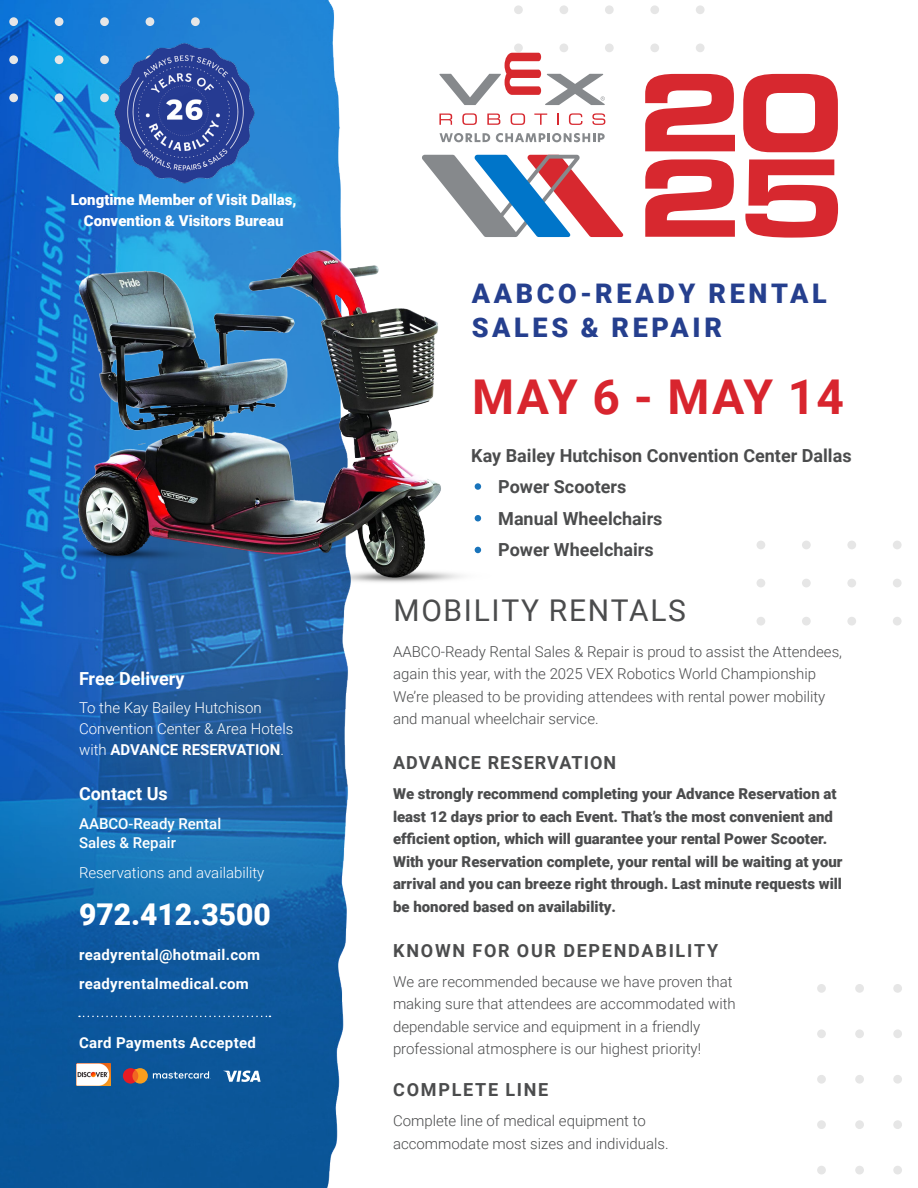
<style>
.page{position:relative;width:918px;height:1188px;background:#fff}
.page>*{position:absolute;margin:0;border:0;box-sizing:border-box;transform-origin:0 0}
.t1{font:700 48px "Roboto";letter-spacing:.02em;color:#d8252e}
.t2{font:30px "Roboto";letter-spacing:.055em;color:#4b4c4d}
.t3{font:900 30px "Roboto";color:#fff}
.t4{font:900 27px "Roboto";letter-spacing:.135em;color:#253f8e}
.t5{font:700 18px "Roboto";color:#4b4c4d}
.t6{font:700 18px "Roboto";letter-spacing:.095em;color:#4b4c4d}
.t7{font:700 18px "Roboto";color:#fff}
.t8{font:700 18px "Roboto";letter-spacing:.06em;color:#4b4c4d}
.t9{font:300 15px/22.5px "Roboto";color:#4b4c4d}
.t10{font:900 15px/22.5px "Roboto";color:#4b4c4d}
.t11{font:300 15px/21px "Roboto";color:#fff}
.t12{font:700 15px "Roboto";letter-spacing:.02em;color:#fff}
.t13{font:900 15px/21px "Roboto";color:#fff;text-align:center}
.t14{font:500 15px/19.5px "Roboto";color:#fff}
.s1{font-weight:700}
</style>
<div class="page">
<img style="left:0;top:0;width:589px;height:1188px">
<img style="left:12px;top:188px;width:495px;height:452px">
<div style="left:9px;top:93px;width:9px;height:9px;background:#e6e6e6;border-radius:50%"></div>
<div style="left:55px;top:93px;width:8px;height:9px;background:#e6e6e6;border-radius:50%"></div>
<div style="left:100px;top:93px;width:9px;height:9px;background:#e6e6e6;border-radius:50%"></div>
<div style="left:9px;top:55px;width:9px;height:9px;background:#e6e6e6;border-radius:50%"></div>
<div style="left:55px;top:55px;width:8px;height:9px;background:#e6e6e6;border-radius:50%"></div>
<div style="left:100px;top:55px;width:9px;height:9px;background:#e6e6e6;border-radius:50%"></div>
<div style="left:9px;top:17px;width:9px;height:9px;background:#e6e6e6;border-radius:50%"></div>
<div style="left:55px;top:17px;width:8px;height:9px;background:#e6e6e6;border-radius:50%"></div>
<div style="left:100px;top:17px;width:9px;height:9px;background:#e6e6e6;border-radius:50%"></div>
<div style="left:146px;top:17px;width:8px;height:9px;background:#e6e6e6;border-radius:50%"></div>
<div style="left:191px;top:17px;width:9px;height:9px;background:#e6e6e6;border-radius:50%"></div>
<div style="left:817px;top:984px;width:9px;height:9px;background:#e6e6e6;border-radius:50%"></div>
<div style="left:817px;top:1029px;width:9px;height:9px;background:#e6e6e6;border-radius:50%"></div>
<div style="left:817px;top:1075px;width:9px;height:9px;background:#e6e6e6;border-radius:50%"></div>
<div style="left:817px;top:1120px;width:9px;height:9px;background:#e6e6e6;border-radius:50%"></div>
<div style="left:817px;top:1166px;width:9px;height:8px;background:#e6e6e6;border-radius:50%"></div>
<div style="left:855px;top:984px;width:9px;height:9px;background:#e6e6e6;border-radius:50%"></div>
<div style="left:855px;top:1029px;width:9px;height:9px;background:#e6e6e6;border-radius:50%"></div>
<div style="left:855px;top:1075px;width:9px;height:9px;background:#e6e6e6;border-radius:50%"></div>
<div style="left:855px;top:1120px;width:9px;height:9px;background:#e6e6e6;border-radius:50%"></div>
<div style="left:855px;top:1166px;width:9px;height:8px;background:#e6e6e6;border-radius:50%"></div>
<div style="left:893px;top:984px;width:9px;height:9px;background:#e6e6e6;border-radius:50%"></div>
<div style="left:893px;top:1029px;width:9px;height:9px;background:#e6e6e6;border-radius:50%"></div>
<div style="left:893px;top:1075px;width:9px;height:9px;background:#e6e6e6;border-radius:50%"></div>
<div style="left:893px;top:1120px;width:9px;height:9px;background:#e6e6e6;border-radius:50%"></div>
<div style="left:893px;top:1166px;width:9px;height:8px;background:#e6e6e6;border-radius:50%"></div>
<div style="left:757px;top:617px;width:8px;height:9px;background:#e6e6e6;border-radius:50%"></div>
<div style="left:802px;top:617px;width:9px;height:9px;background:#e6e6e6;border-radius:50%"></div>
<div style="left:847px;top:617px;width:9px;height:9px;background:#e6e6e6;border-radius:50%"></div>
<div style="left:893px;top:617px;width:9px;height:9px;background:#e6e6e6;border-radius:50%"></div>
<div style="left:757px;top:579px;width:8px;height:8px;background:#e6e6e6;border-radius:50%"></div>
<div style="left:802px;top:579px;width:9px;height:8px;background:#e6e6e6;border-radius:50%"></div>
<div style="left:847px;top:579px;width:9px;height:8px;background:#e6e6e6;border-radius:50%"></div>
<div style="left:893px;top:579px;width:9px;height:8px;background:#e6e6e6;border-radius:50%"></div>
<div style="left:757px;top:541px;width:8px;height:8px;background:#e6e6e6;border-radius:50%"></div>
<div style="left:802px;top:541px;width:9px;height:8px;background:#e6e6e6;border-radius:50%"></div>
<div style="left:847px;top:541px;width:9px;height:8px;background:#e6e6e6;border-radius:50%"></div>
<div style="left:893px;top:541px;width:9px;height:8px;background:#e6e6e6;border-radius:50%"></div>
<div style="left:514px;top:44px;width:9px;height:8px;background:#e6e6e6;border-radius:50%"></div>
<div style="left:560px;top:44px;width:8px;height:8px;background:#e6e6e6;border-radius:50%"></div>
<div style="left:605px;top:44px;width:9px;height:8px;background:#e6e6e6;border-radius:50%"></div>
<div style="left:650px;top:44px;width:9px;height:8px;background:#e6e6e6;border-radius:50%"></div>
<div style="left:696px;top:44px;width:9px;height:8px;background:#e6e6e6;border-radius:50%"></div>
<div style="left:514px;top:5px;width:9px;height:9px;background:#e6e6e6;border-radius:50%"></div>
<div style="left:560px;top:5px;width:8px;height:9px;background:#e6e6e6;border-radius:50%"></div>
<div style="left:605px;top:5px;width:9px;height:9px;background:#e6e6e6;border-radius:50%"></div>
<div style="left:650px;top:5px;width:9px;height:9px;background:#e6e6e6;border-radius:50%"></div>
<div style="left:696px;top:5px;width:9px;height:9px;background:#e6e6e6;border-radius:50%"></div>
<div style="left:475px;top:483px;width:6px;height:7px;background:#1974bb;border-radius:50%"></div>
<svg style="left:475px;top:515px;width:6px;height:6px"></svg>
<svg style="left:475px;top:547px;width:6px;height:6px"></svg>
<svg style="left:79px;top:1016px;width:192px;height:1px"></svg>
<img style="left:76px;top:1064px;width:34px;height:21px">
<svg style="left:123px;top:1068px;width:88px;height:16px"></svg>
<svg style="left:223px;top:1071px;width:38px;height:11px"></svg>
<svg style="left:422px;top:155px;width:201px;height:82px"></svg>
<svg style="left:440px;top:133px;width:50px;height:9px"></svg>
<svg style="left:496px;top:133px;width:109px;height:9px"></svg>
<svg style="left:439px;top:114px;width:13px;height:11px"></svg>
<svg style="left:462px;top:113px;width:15px;height:12px"></svg>
<svg style="left:487px;top:114px;width:13px;height:11px"></svg>
<svg style="left:511px;top:113px;width:14px;height:12px"></svg>
<svg style="left:534px;top:114px;width:13px;height:11px"></svg>
<svg style="left:569px;top:113px;width:13px;height:12px"></svg>
<svg style="left:592px;top:113px;width:13px;height:12px"></svg>
<svg style="left:439px;top:53px;width:166px;height:52px"></svg>
<svg style="left:745px;top:160px;width:93px;height:78px"></svg>
<svg style="left:645px;top:74px;width:90px;height:77px"></svg>
<svg style="left:743px;top:74px;width:95px;height:78px"></svg>
<svg style="left:645px;top:159px;width:90px;height:78px"></svg>
<img style="left:112px;top:40px;width:143px;height:144px">
<p class="t13" style="left:71px;top:189px;width:227px">Longtime Member of Visit Dallas,<br>Convention &amp; Visitors Bureau</p>
<p class="t7" style="left:79px;top:666px;width:107px">Free Delivery</p>
<p class="t11" style="left:79px;top:697px;width:216px">To the Kay Bailey Hutchison<br>Convention Center &amp; Area Hotels with <span class="s1">ADVANCE RESERVATION</span>.</p>
<p class="t7" style="left:79px;top:781px;width:90px">Contact Us</p>
<p class="t14" style="left:79px;top:813px;width:144px">AABCO-Ready Rental<br>Sales &amp; Repair</p>
<p class="t11" style="left:79px;top:861px;width:187px">Reservations and availability</p>
<p class="t3" style="left:79px;top:893px;width:193px">972.412.3500</p>
<p class="t12" style="left:79px;top:944px;width:183px">readyrental@hotmail.com</p>
<p class="t12" style="left:79px;top:974px;width:171px">readyrentalmedical.com</p>
<p class="t12" style="left:79px;top:1032px;width:178px">Card Payments Accepted</p>
<p class="t4" style="left:472px;top:274px;width:357px">AABCO-READY RENTAL</p>
<p class="t4" style="left:472px;top:309px;width:252px">SALES &amp; REPAIR</p>
<p class="t1" style="left:472px;top:363px;width:373px">MAY 6 - MAY 14</p>
<p class="t5" style="left:471px;top:443px;width:382px">Kay Bailey Hutchison Convention Center Dallas</p>
<p class="t5" style="left:498px;top:474px;width:130px">Power Scooters</p>
<p class="t5" style="left:498px;top:506px;width:166px">Manual Wheelchairs</p>
<p class="t5" style="left:498px;top:537px;width:157px">Power Wheelchairs</p>
<p class="t2" style="left:394px;top:589px;width:294px">MOBILITY RENTALS</p>
<p class="t9" style="left:393px;top:639px;width:451px">AABCO-Ready Rental Sales &amp; Repair is proud to assist the Attendees, again this year, with the 2025 VEX Robotics World Championship We’re pleased to be providing attendees with rental power mobility and manual wheelchair service.</p>
<p class="t8" style="left:393px;top:750px;width:225px">ADVANCE RESERVATION</p>
<p class="t10" style="left:393px;top:782px;width:451px">We strongly recommend completing your Advance Reservation at least 12 days prior to each Event. That’s the most convenient and efficient option, which will guarantee your rental Power Scooter.<br>With your Reservation complete, your rental will be waiting at your arrival and you can breeze right through. Last minute requests will be honored based on availability.</p>
<p class="t6" style="left:393px;top:937px;width:326px">KNOWN FOR OUR DEPENDABILITY</p>
<p class="t9" style="left:393px;top:969px;width:344px">We are recommended because we have proven that making sure that attendees are accommodated with dependable service and equipment in a friendly professional atmosphere is our highest priority!</p>
<p class="t6" style="left:393px;top:1077px;width:157px">COMPLETE LINE</p>
<p class="t9" style="left:393px;top:1109px;width:277px">Complete line of medical equipment to accommodate most sizes and individuals.</p>
</div>
